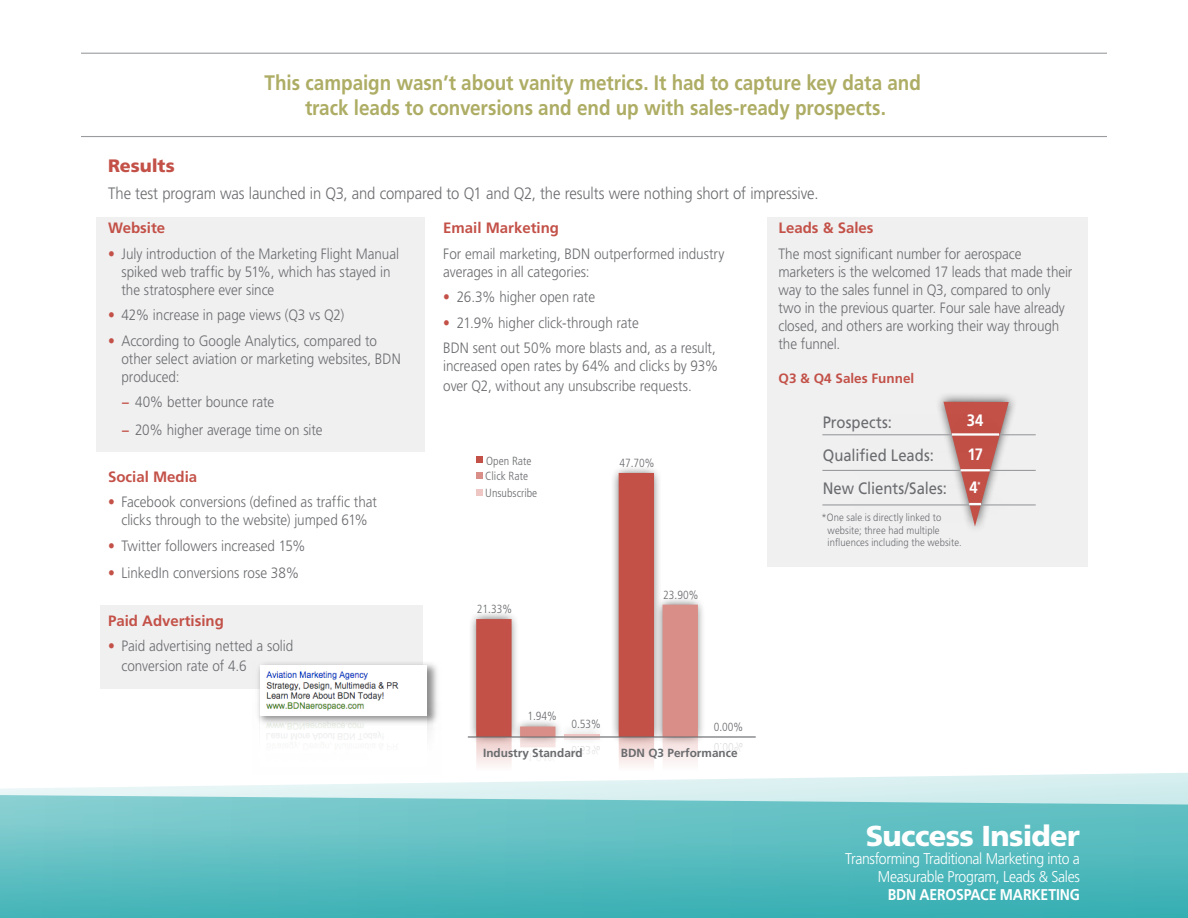
<style>
.page{position:relative;width:1188px;height:918px;background:#fff}
.page>*{position:absolute;margin:0;border:0;box-sizing:border-box;transform-origin:0 0}
.t1{font:900 28.8px "Frutiger LT Std";letter-spacing:-.02em;color:#fff}
.Quote_-_olive{font:700 21px/25.2px "Frutiger LT Std";letter-spacing:-.005em;color:#aead65;text-align:center;scale:.9 1}
.H1_-_rust{font:900 18px "Frutiger LT Std";letter-spacing:-.005em;color:#c35148}
.body_copy{font:300 16.5px "Frutiger LT Std";letter-spacing:-.01em;color:#6b6c6f;scale:.9 1}
.body_copy-2{font:16.5px "Frutiger LT Std";color:#6b6c6f;scale:.9 1}
.body_copy-3{font:700 16.5px "Frutiger LT Std";color:#fff;scale:.9 1}
.t2{font:300 15.6px/18px "Frutiger LT Std";letter-spacing:-.025em;color:#fff;text-align:right;scale:.9 1}
.t3{font:700 15.6px "Frutiger LT Std";letter-spacing:-.01em;color:#fff;scale:.9 1}
.body_copy-4{font:300 15px/18px "Frutiger LT Std";letter-spacing:-.005em;color:#6b6c6f;scale:.9 1}
.H2_-_grey{font:700 15px "Frutiger LT Std";color:#c35148}
.H2_-_grey-2{font:700 13.5px "Frutiger LT Std";color:#c35148}
.t4{font:300 condensed 11.85px/16.2px "Frutiger LT Std";color:#6a6b6e}
.t5{font:700 11.85px "Frutiger LT Std";color:#6a6b6e}
.body_copy-5{font:300 10.5px/12.6px "Frutiger LT Std";letter-spacing:.01em;color:#6b6c6f;scale:.9 1}
.s1{font-weight:700;font-stretch:condensed;color:#c35148}
</style>
<div class="page">
<div style="left:767px;top:217px;width:321px;height:350px;background:#f0f0f1"></div>
<div style="left:96px;top:217px;width:328px;height:234px;background:#f0f0f1"></div>
<div style="left:100px;top:605px;width:322px;height:84px;background:#f0f0f1"></div>
<svg style="left:0;top:773px;width:1188px;height:145px;background:#6ec5c8"></svg>
<div style="left:468px;top:611px;width:51px;height:134px;background:#1b1b1a;opacity:.75"></div>
<div style="left:610px;top:465px;width:52px;height:280px;background:#1b1b1a;opacity:.75"></div>
<div style="left:654px;top:596px;width:52px;height:149px;background:#1b1b1a;opacity:.75"></div>
<hr style="left:81px;top:53px;width:1026px;height:1px;background:#9b9c9f">
<hr style="left:81px;top:136px;width:1026px;height:1px;background:#9b9c9f">
<svg style="left:476px;top:473px;width:178px;height:132px"></svg>
<svg style="left:476px;top:457px;width:6px;height:6px"></svg>
<svg style="left:476px;top:473px;width:6px;height:6px"></svg>
<svg style="left:476px;top:489px;width:6px;height:6px"></svg>
<hr style="left:468px;top:737px;width:288px;height:1px;background:#6a6b6e">
<img style="left:253px;top:730px;width:189px;height:44px">
<img style="left:258px;top:662px;width:180px;height:68px">
<img style="left:260px;top:665px;width:167px;height:51px">
<div style="left:785px;top:434px;width:288px;height:141px;background:#1b1b1a;opacity:.35"></div>
<hr style="left:822px;top:504px;width:214px;height:2px;background:#9b9c9f">
<div style="left:909px;top:406px;width:132px;height:129px;background:#f0f0f1"></div>
<div style="left:933px;top:463px;width:85px;height:82px;background:#f0f0f1"></div>
<svg style="left:944px;top:505px;width:65px;height:21px"></svg>
<div style="left:900px;top:363px;width:151px;height:142px;background:#1b1b1a;opacity:.35"></div>
<hr style="left:952px;top:433px;width:47px;height:3px;background:#fff">
<svg style="left:476px;top:605px;width:222px;height:236px"></svg>
<p class="Quote_-_olive" style="left:265px;top:70px;width:731px">This campaign wasn’t about vanity metrics. It had to capture key data and track leads to conversions and end up with sales-ready prospects.</p>
<p class="H1_-_rust" style="left:108px;top:154px;width:68px">Results</p>
<p class="body_copy" style="left:108px;top:184px;width:791px">The test program was launched in Q3, and compared to Q1 and Q2, the results were nothing short of impressive.</p>
<p class="H2_-_grey" style="left:108px;top:219px;width:59px">Website</p>
<p class="body_copy-4" style="left:122px;top:245px;width:310px;text-indent:-14px"><span class="s1">•</span> July introduction of the Marketing Flight Manual spiked web traffic by 51%, which has stayed in the stratosphere ever since</p>
<p class="body_copy-4" style="left:108px;top:306px;width:264px"><span class="s1">•</span> 42% increase in page views (Q3 vs Q2)</p>
<p class="body_copy-4" style="left:122px;top:332px;width:312px;text-indent:-14px"><span class="s1">•</span> According to Google Analytics, compared to other select aviation or marketing websites, BDN produced:</p>
<p class="body_copy-4" style="left:122px;top:393px;width:171px"><span class="s1">−</span> 40% better bounce rate</p>
<p class="body_copy-4" style="left:122px;top:421px;width:225px"><span class="s1">−</span> 20% higher average time on site</p>
<p class="H2_-_grey" style="left:108px;top:468px;width:91px">Social Media</p>
<p class="body_copy-4" style="left:108px;top:494px;width:300px;text-align:center"><span class="s1">•</span> Facebook conversions (defined as traffic that clicks through to the website) jumped 61%</p>
<p class="body_copy-4" style="left:108px;top:537px;width:221px"><span class="s1">•</span> Twitter followers increased 15%</p>
<p class="body_copy-4" style="left:108px;top:564px;width:214px"><span class="s1">•</span> LinkedIn conversions rose 38%</p>
<p class="H2_-_grey" style="left:108px;top:611px;width:117px">Paid Advertising</p>
<p class="body_copy-4" style="left:122px;top:636px;width:192px;line-height:19.8px;text-indent:-14px"><span class="s1">•</span> Paid advertising netted a solid conversion rate of 4.6</p>
<p class="H2_-_grey" style="left:443px;top:219px;width:117px">Email Marketing</p>
<p class="body_copy-4" style="left:443px;top:245px;width:314px">For email marketing, BDN outperformed industry averages in all categories:</p>
<p class="body_copy-4" style="left:443px;top:288px;width:170px"><span class="s1">•</span> 26.3% higher open rate</p>
<p class="body_copy-4" style="left:443px;top:314px;width:219px"><span class="s1">•</span> 21.9% higher click-through rate</p>
<p class="body_copy-4" style="left:443px;top:339px;width:307px">BDN sent out 50% more blasts and, as a result, increased open rates by 64% and clicks by 93%</p>
<p class="body_copy-4" style="left:443px;top:377px;width:278px">over Q2, without any unsubscribe requests.</p>
<p class="H2_-_grey" style="left:778px;top:219px;width:97px">Leads &amp; Sales</p>
<p class="body_copy-4" style="left:778px;top:245px;width:328px">The most significant number for aerospace marketers is the welcomed 17 leads that made their way to the sales funnel in Q3, compared to only two in the previous quarter. Four sale have already closed, and others are working their way through the funnel.</p>
<p class="H2_-_grey-2" style="left:778px;top:371px;width:137px">Q3 &amp; Q4 Sales Funnel</p>
<p class="body_copy-3" style="left:967px;top:411px;width:20px">34</p>
<p class="body_copy-3" style="left:967px;top:444px;width:19px">17</p>
<p class="body_copy-3" style="left:970px;top:477px;width:14px">4<sup>*</sup></p>
<p class="body_copy-2" style="left:823px;top:412px;width:78px">Prospects:</p>
<p class="body_copy-2" style="left:823px;top:445px;width:125px">Qualified Leads:</p>
<p class="body_copy-2" style="left:823px;top:479px;width:140px">New Clients/Sales:</p>
<p class="body_copy-5" style="left:828px;top:511px;width:150px;text-indent:-6px">*One sale is directly linked to website; three had multiple influences including the website.</p>
<p class="t4" style="left:485px;top:453px;width:53px">Open Rate<br>Click Rate<br>Unsubscribe</p>
<p class="t4" style="left:619px;top:455px;width:37px">47.70%</p>
<p class="t4" style="left:663px;top:587px;width:37px">23.90%</p>
<p class="t4" style="left:477px;top:601px;width:37px">21.33%</p>
<p class="t4" style="left:527px;top:708px;width:31px">1.94%</p>
<p class="t4" style="left:571px;top:716px;width:31px">0.53%</p>
<p class="t4" style="left:714px;top:719px;width:31px">0.00%</p>
<p class="t5" style="left:483px;top:745px;width:101px">Industry Standard</p>
<p class="t5" style="left:621px;top:745px;width:118px">BDN Q3 Performance</p>
<h1 class="t1" style="left:866px;top:819px;width:216px">Success Insider</h1>
<p class="t2" style="left:845px;top:850px;width:262px">Transforming Traditional Marketing into a<br>Measurable Program, Leads &amp; Sales</p>
<p class="t3" style="left:888px;top:886px;width:215px">BDN AEROSPACE MARKETING</p>
</div>
